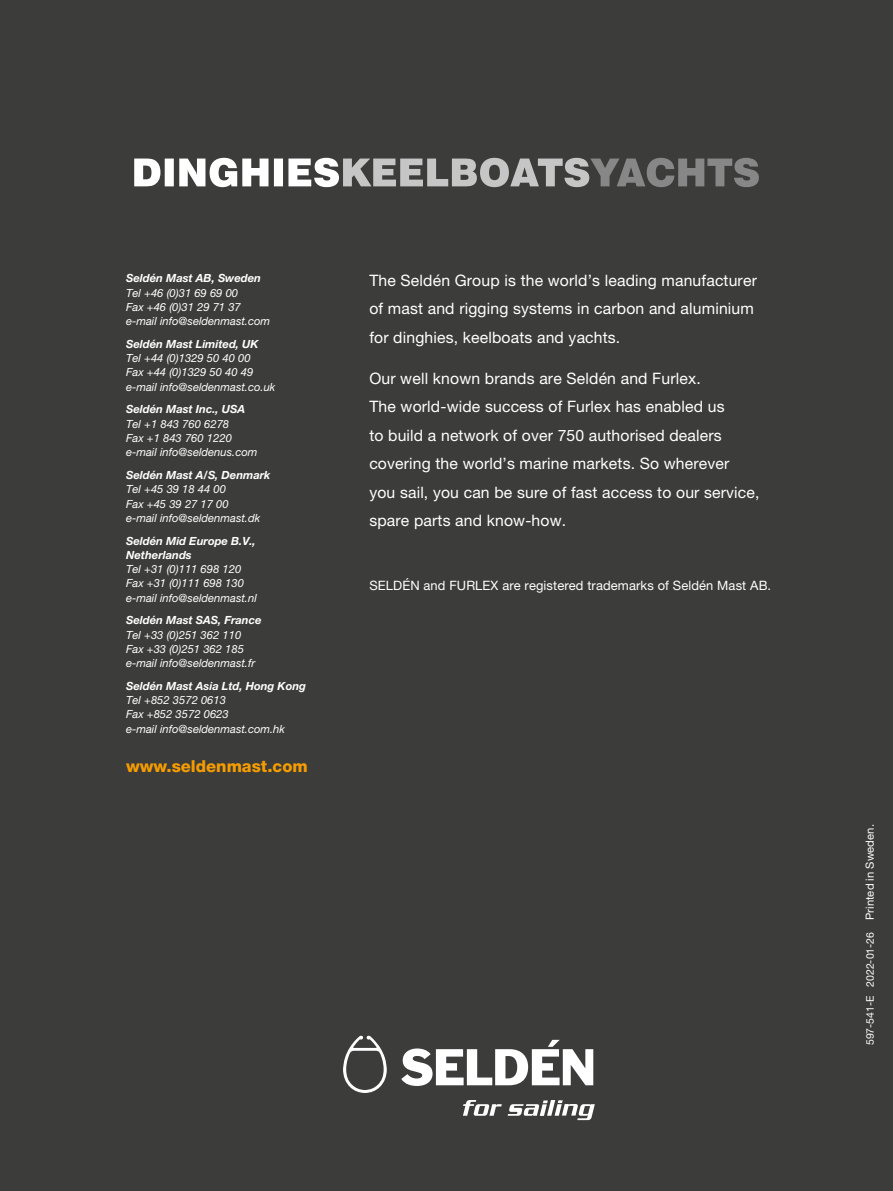
<style>
.page{position:relative;width:893px;height:1191px;background:#3c3c3b}
.page>*{position:absolute;margin:0;border:0;box-sizing:border-box;transform-origin:0 0}
.t1{font:800 16.5px "Helvetica Neue LT Pro";color:#f59c00}
.t2{font:15.75px/28.5px "Helvetica Neue LT Pro";letter-spacing:.01em;color:#fff}
.t3{font:12.9px "Helvetica Neue LT Pro";letter-spacing:.01em;color:#fff}
.t4{font:italic 11.25px/14.2px "Helvetica Neue LT Pro";color:#fff}
.t5{font:italic 700 11.25px/14.2px "Helvetica Neue LT Pro";color:#fff}
.t6{font:10.5px "Helvetica Neue LT Pro";color:#fff}
.s1{font-size:11.25px}
</style>
<div class="page">
<svg style="left:134px;top:158px;width:625px;height:29px"></svg>
<svg style="left:343px;top:1035px;width:44px;height:58px"></svg>
<svg style="left:401px;top:1039px;width:192px;height:47px"></svg>
<svg style="left:463px;top:1100px;width:39px;height:15px"></svg>
<svg style="left:508px;top:1100px;width:87px;height:20px"></svg>
<p class="t5" style="left:126px;top:271px;width:136px">Seldén Mast AB, Sweden</p>
<p class="t4" style="left:126px;top:285px;width:146px">Tel +46 (0)31 69 69 00<br>Fax +46 (0)31 29 71 37 e-mail info@seldenmast.com</p>
<p class="t5" style="left:126px;top:336px;width:134px">Seldén Mast Limited, UK</p>
<p class="t4" style="left:126px;top:351px;width:151px">Tel +44 (0)1329 50 40 00<br>Fax +44 (0)1329 50 40 49 e-mail info@seldenmast.co.uk</p>
<p class="t5" style="left:126px;top:402px;width:120px">Seldén Mast Inc., USA</p>
<p class="t4" style="left:126px;top:416px;width:133px">Tel +1 843 760 6278<br>Fax +1 843 760 1220 e-mail info@seldenus.com</p>
<p class="t5" style="left:126px;top:467px;width:146px">Seldén Mast A/S, Denmark</p>
<p class="t4" style="left:126px;top:482px;width:136px">Tel +45 39 18 44 00<br>Fax +45 39 27 17 00 e-mail info@seldenmast.dk</p>
<p class="t5" style="left:126px;top:533px;width:131px">Seldén Mid Europe B.V.,<br>Netherlands</p>
<p class="t4" style="left:126px;top:562px;width:132px">Tel +31 (0)111 698 120<br>Fax +31 (0)111 698 130 e-mail info@seldenmast.nl</p>
<p class="t5" style="left:126px;top:613px;width:137px">Seldén Mast SAS, France</p>
<p class="t4" style="left:126px;top:627px;width:131px">Tel +33 (0)251 362 110<br>Fax +33 (0)251 362 185 e-mail info@seldenmast.fr</p>
<p class="t5" style="left:126px;top:678px;width:181px">Seldén Mast Asia Ltd, Hong Kong</p>
<p class="t4" style="left:126px;top:693px;width:160px">Tel +852 3572 0613<br>Fax +852 3572 0623<br>e-mail info@seldenmast.com.hk</p>
<h1 class="t1" style="left:126px;top:756px;width:183px">www.seldenmast.com</h1>
<h2 class="t2" style="left:369px;top:265px;width:389px">The Seldén Group is the world’s leading manufacturer of mast and rigging systems in carbon and aluminium for dinghies, keelboats and yachts.</h2>
<p class="t2" style="left:369px;top:364px;width:392px">Our well known brands are Seldén and Furlex.<br>The world-wide success of Furlex has enabled us<br>to build a network of over 750 authorised dealers covering the world’s marine markets. So wherever<br>you sail, you can be sure of fast access to our service, spare parts and know-how.</p>
<p class="t3" style="left:369px;top:577px;width:403px">SELDÉN and FURLEX are registered trademarks of Seldén Mast AB.</p>
<p class="t6" style="left:864px;top:1045px;width:222px;rotate:-90deg">597-541-E 2022-01-26 <span class="s1">Printed in Sweden.</span></p>
</div>
